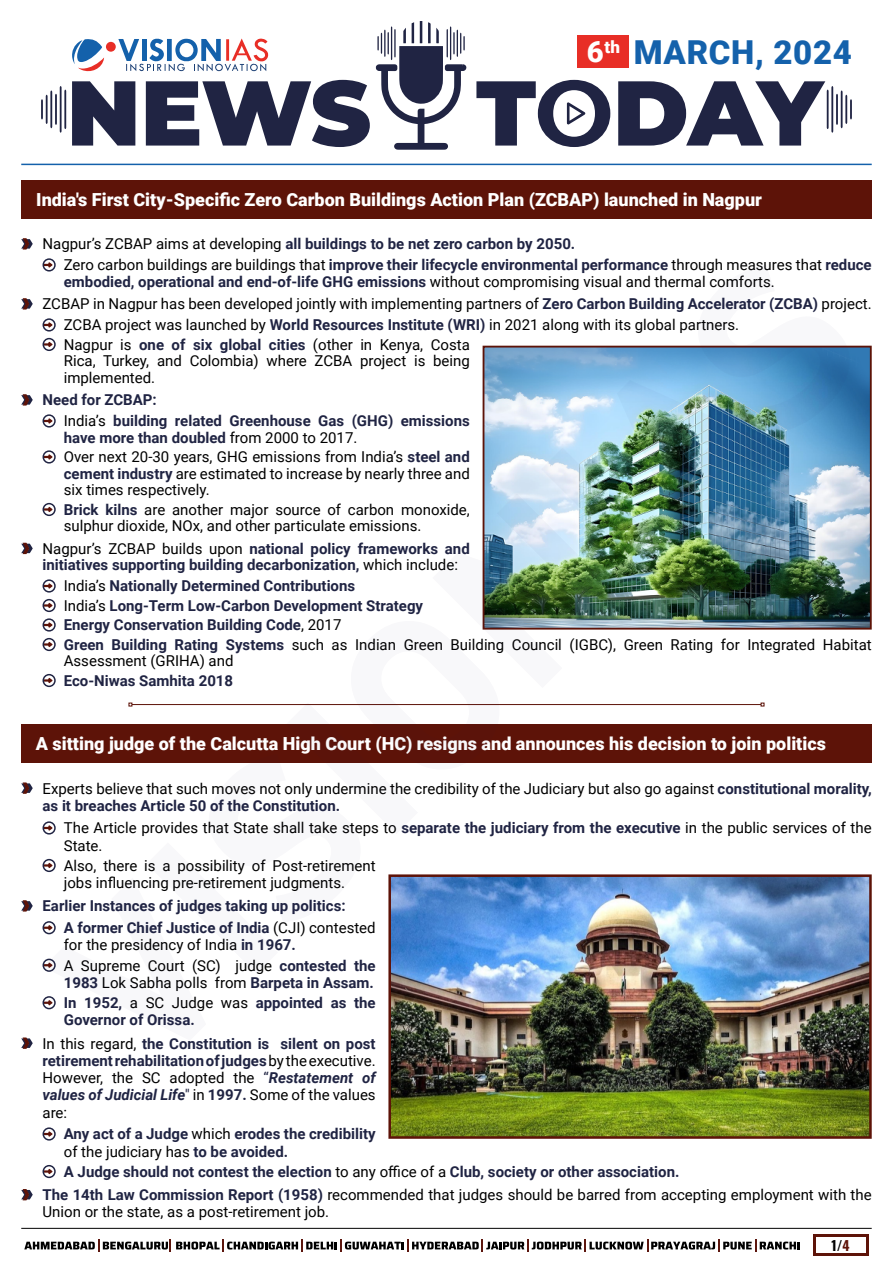
<style>
.page{position:relative;width:893px;height:1263px;background:#fff}
.page>*{position:absolute;margin:0;border:0;box-sizing:border-box;transform-origin:0 0}
.t1{font:900 33px "Roboto";letter-spacing:.02em;color:#1461ab}
.t2{font:900 18px "Roboto";color:#fff}
.t3{font:900 16.95px "Roboto";color:#fff}
.t4{font:15px/17.2px "Roboto";color:#000}
.t5{font:700 15px/19.5px "Roboto";color:#202443}
.t6{font:700 13.5px "Oswald";color:#000}
.s1{font-size:29.25px;color:#fff}
.s2{font-weight:400;color:#000}
.s3{font-weight:700;color:#202443}
.s4{color:#202443}
.s5{font-weight:700;font-style:italic;color:#202443}
.s6{color:#5d1308}
</style>
<div class="page">
<div style="left:21px;top:180px;width:851px;height:38px;background:#5d1308"></div>
<div style="left:21px;top:724px;width:851px;height:39px;background:#5d1308"></div>
<svg style="left:21px;top:238px;width:12px;height:12px"></svg>
<svg style="left:43px;top:258px;width:13px;height:7px"></svg>
<svg style="left:21px;top:298px;width:12px;height:12px"></svg>
<svg style="left:21px;top:394px;width:12px;height:12px"></svg>
<svg style="left:21px;top:543px;width:12px;height:11px"></svg>
<svg style="left:21px;top:782px;width:12px;height:12px"></svg>
<svg style="left:21px;top:900px;width:12px;height:11px"></svg>
<svg style="left:21px;top:1037px;width:12px;height:12px"></svg>
<svg style="left:43px;top:1127px;width:13px;height:13px"></svg>
<svg style="left:43px;top:1165px;width:13px;height:13px"></svg>
<svg style="left:21px;top:1189px;width:12px;height:11px"></svg>
<img style="left:851px;top:349px;width:18px;height:278px">
<img style="left:392px;top:878px;width:476px;height:257px">
<div style="left:388px;top:874px;width:484px;height:265px;border:3px solid #5d1308"></div>
<div style="left:577px;top:35px;width:52px;height:32px;background:#e82e26"></div>
<img style="left:43px;top:265px;width:808px;height:776px">
<svg style="left:24px;top:1239px;width:776px;height:12px"></svg>
<hr style="left:21px;top:1228px;width:851px;height:1px;background:#000">
<div style="left:813px;top:1234px;width:55px;height:22px;background:#5d1308"></div>
<div style="left:816px;top:1237px;width:49px;height:16px;background:#fff"></div>
<svg style="left:72px;top:81px;width:63px;height:65px"></svg>
<svg style="left:146px;top:80px;width:224px;height:67px"></svg>
<svg style="left:476px;top:80px;width:134px;height:67px"></svg>
<svg style="left:376px;top:21px;width:90px;height:129px"></svg>
<svg style="left:41px;top:86px;width:25px;height:47px"></svg>
<svg style="left:618px;top:81px;width:234px;height:65px"></svg>
<svg style="left:72px;top:39px;width:32px;height:33px"></svg>
<svg style="left:118px;top:38px;width:150px;height:34px"></svg>
<div style="left:106px;top:42px;width:10px;height:10px;background:#e82e26;border-radius:50%"></div>
<hr style="left:21px;top:164px;width:851px;height:1px;background:#1461ab">
<h1 class="t1" style="left:587px;top:29px;width:266px"><span class="s1">6</span> MARCH, 2024</h1>
<p class="t3" style="left:604px;top:35px;width:17px">th</p>
<p class="t2" style="left:36px;top:187px;width:727px">India's First City-Specific Zero Carbon Buildings Action Plan (ZCBAP) launched in Nagpur</p>
<p class="t5" style="left:64px;top:233px;width:809px;line-height:21px;text-indent:-21px"><span class="s2">Nagpur’s ZCBAP aims at developing</span> all buildings to be net zero carbon by 2050.<br><span class="s2">Zero carbon buildings are buildings that</span> improve their lifecycle environmental performance <span class="s2">through measures that</span> reduce</p>
<p class="t4" style="left:43px;top:270px;width:831px;line-height:22.5px;text-indent:21px"><span class="s3">embodied, operational and end-of-life GHG emissions</span> without compromising visual and thermal comforts.<br>ZCBAP in Nagpur has been developed jointly with implementing partners of <span class="s3">Zero Carbon Building Accelerator (ZCBA)</span> project.</p>
<p class="t4" style="left:64px;top:315px;width:677px;line-height:19.5px">ZCBA project was launched by <span class="s3">World Resources Institute (WRI)</span> in 2021 along with its global partners.<br>Nagpur is <span class="s3">one of six global cities</span> (other in Kenya, Costa</p>
<p class="t4" style="left:64px;top:352px;width:408px;line-height:16.5px">Rica, Turkey, and Colombia) where ZCBA project is being implemented.</p>
<p class="t5" style="left:64px;top:389px;width:408px;line-height:21px;text-indent:-21px">Need for ZCBAP:<br><span class="s2">India’s</span> building related Greenhouse Gas (GHG) emissions</p>
<p class="t4" style="left:64px;top:427px;width:408px;line-height:19.5px"><span class="s3">have more than doubled</span> from 2000 to 2017.<br>Over next 20-30 years, GHG emissions from India’s <span class="s3">steel and</span></p>
<p class="t4" style="left:64px;top:465px;width:408px;line-height:16.5px"><span class="s3">cement industry</span> are estimated to increase by nearly three and six times respectively.</p>
<p class="t4" style="left:64px;top:501px;width:408px;line-height:16.5px"><span class="s3">Brick kilns</span> are another major source of carbon monoxide, sulphur dioxide, NOx, and other particulate emissions.</p>
<p class="t5" style="left:43px;top:540px;width:429px;line-height:16.5px"><span class="s2">Nagpur’s ZCBAP builds upon</span> national policy frameworks and initiatives supporting building decarbonization, <span class="s2">which include:</span></p>
<p class="t5" style="left:64px;top:576px;width:809px"><span class="s2">India’s</span> Nationally Determined Contributions<br><span class="s2">India’s</span> Long-Term Low-Carbon Development Strategy<br>Energy Conservation Building Code<span class="s2">, 2017<br></span>Green Building Rating Systems <span class="s2">such as Indian Green Building Council (IGBC), Green Rating for Integrated Habitat</span></p>
<p class="t4" style="left:64px;top:652px;width:171px">Assessment (GRIHA) and</p>
<p class="t5" style="left:64px;top:670px;width:171px">Eco-Niwas Samhita 2018</p>
<p class="t2" style="left:36px;top:731px;width:792px">A sitting judge of the Calcutta High Court (HC) resigns and announces his decision to join politics</p>
<p class="t4" style="left:43px;top:779px;width:831px">Experts believe that such moves not only undermine the credibility of the Judiciary but also go against <span class="s3">constitutional morality, as it breaches Article 50 of the Constitution.</span></p>
<p class="t4" style="left:64px;top:819px;width:809px">The Article provides that State shall take steps to <span class="s3">separate the judiciary from the executive</span> in the public services of the<br>State.</p>
<p class="t4" style="left:64px;top:856px;width:313px">Also, there is a possibility of Post-retirement jobs influencing pre-retirement judgments.</p>
<p class="t5" style="left:64px;top:895px;width:313px;line-height:21.8px;text-indent:-21px">Earlier Instances of judges taking up politics:<br>A former Chief Justice of India <span class="s2">(CJI) contested</span></p>
<p class="t4" style="left:64px;top:934px;width:313px;line-height:20.2px">for the presidency of India <span class="s3">in 1967.<br></span>A Supreme Court (SC) judge <span class="s3">contested the</span></p>
<p class="t5" style="left:64px;top:972px;width:313px;line-height:20.2px">1983 <span class="s2">Lok Sabha polls from</span> Barpeta in Assam.<br>In 1952, <span class="s2">a SC Judge was</span> appointed as the</p>
<p class="t5" style="left:43px;top:1008px;width:335px;line-height:23.2px;text-indent:21px">Governor of Orissa.<br><span class="s2">In this regard,</span> the Constitution is silent on post</p>
<p class="t4" style="left:43px;top:1051px;width:335px;text-align:justify"><span class="s3">retirement rehabilitation of judges</span> by the executive.<br>However, the SC adopted the <span class="s4">“</span><span class="s5">Restatement of values of Judicial Life</span><span class="s4">''</span> in <span class="s3">1997.</span> Some of the values are:</p>
<p class="t5" style="left:64px;top:1125px;width:313px;line-height:17.2px">Any act of a Judge <span class="s2">which</span> erodes the credibility <span class="s2">of the judiciary has</span> to be avoided.</p>
<p class="t5" style="left:43px;top:1159px;width:831px;line-height:23.2px;text-indent:21px">A Judge should not contest the election <span class="s2">to any office of a</span> Club, society or other association.<br>The 14th Law Commission Report (1958) <span class="s2">recommended that judges should be barred from accepting employment with the</span></p>
<p class="t4" style="left:43px;top:1203px;width:288px">Union or the state, as a post-retirement job.</p>
<p class="t6" style="left:832px;top:1238px;width:19px">1/<span class="s6">4</span></p>
</div>
